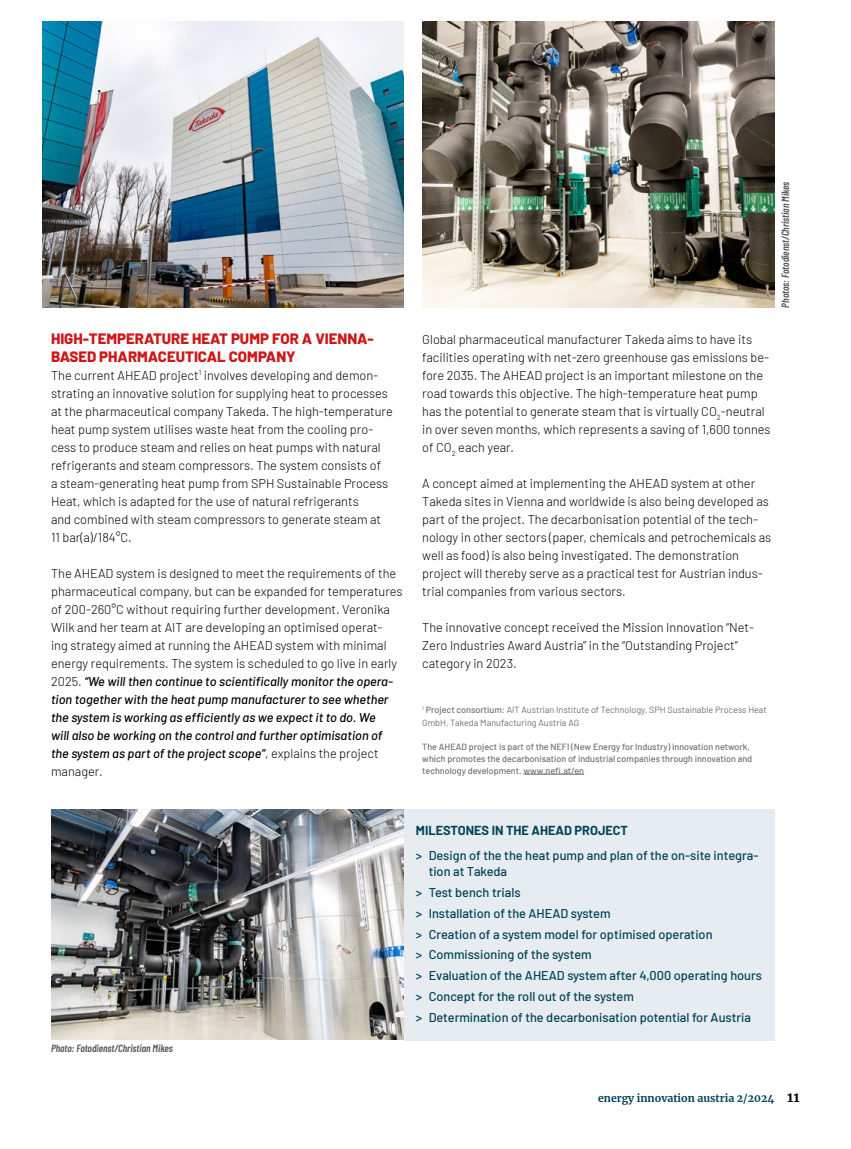
<style>
.page{position:relative;width:851px;height:1149px;background:#fff}
.page>*{position:absolute;margin:0;border:0;box-sizing:border-box;transform-origin:0 0}
.Zwischentitel_ROT{font:800 15px/18px "Barlow";color:#cd1719}
.Fliesstext_schwarz{font:300 12.75px/18px "Barlow";color:#000}
.Aufzählung_blau{font:500 12.75px/16.5px "Barlow";color:#004158}
.Fliesstext_blau{font:700 12.75px "Barlow";color:#004158}
.Bildtext_links{font:italic 600 10.5px "Barlow Condensed";color:#575756}
.t1{font:700 10.5px "Merriweather";color:#004158}
.Fussnote{font:500 9px/12px "Barlow";color:#706f6f}
.Fussnote-2{font:9px/12px "Barlow";color:#706f6f}
.s1{font-weight:500;font-style:italic}
.s2{font-weight:500}
.s3{font-size:13.5px;color:#000}
</style>
<div class="page">
<hr style="left:523px;top:773px;width:61px;height:1px;background:#706f6f">
<div style="left:403px;top:809px;width:371px;height:231px;background:#e7ecf0"></div>
<img style="left:51px;top:809px;width:352px;height:229px">
<img style="left:43px;top:21px;width:360px;height:286px">
<img style="left:422px;top:21px;width:352px;height:286px">
<p class="Zwischentitel_ROT" style="left:51px;top:328px;width:324px">HIGH-TEMPERATURE HEAT PUMP FOR A VIENNA-<br>BASED PHARMACEUTICAL COMPANY</p>
<p class="Fliesstext_schwarz" style="left:51px;top:365px;width:343px">The current AHEAD project<sup>1</sup> involves developing and demon&shy;strating an innovative solution for supplying heat to processes at the pharmaceutical company Takeda. The high-temperature heat pump system utilises waste heat from the cooling pro&shy;cess to produce steam and relies on heat pumps with natural refrigerants and steam compressors. The system consists of<br>a steam-generating heat pump from SPH Sustainable Process Heat, which is adapted for the use of natural refrigerants<br>and combined with steam compressors to generate steam at 11 bar(a)/184°C.</p>
<p class="Fliesstext_schwarz" style="left:51px;top:563px;width:353px">The AHEAD system is designed to meet the requirements of the pharmaceutical company, but can be expanded for temperatures of 200-260°C without requiring further development. Veronika Wilk and her team at AIT are developing an optimised operat-<br>ing strategy aimed at running the AHEAD system with minimal energy requirements. The system is scheduled to go live in early 2025. <span class="s1">“We will then continue to scientifically monitor the opera&shy;tion together with the heat pump manufacturer to see whether the system is working as efficiently as we expect it to do. We<br>will also be working on the control and further optimisation of the system as part of the project scope”</span>, explains the project manager.</p>
<p class="Fliesstext_schwarz" style="left:422px;top:329px;width:349px">Global pharmaceutical manufacturer Takeda aims to have its facilities operating with net-zero greenhouse gas emissions be&shy;fore 2035. The AHEAD project is an important milestone on the road towards this objective. The high-temperature heat pump has the potential to generate steam that is virtually CO<sub>2</sub>-neutral in over seven months, which represents a saving of 1,600 tonnes of CO<sub>2</sub> each year.</p>
<p class="Fliesstext_schwarz" style="left:422px;top:473px;width:350px">A concept aimed at implementing the AHEAD system at other Takeda sites in Vienna and worldwide is also being developed as part of the project. The decarbonisation potential of the tech&shy;nology in other sectors (paper, chemicals and petrochemicals as well as food) is also being investigated. The demonstration project will thereby serve as a practical test for Austrian indus&shy;trial companies from various sectors.</p>
<p class="Fliesstext_schwarz" style="left:422px;top:617px;width:333px">The innovative concept received the Mission Innovation “Net-<br>Zero Industries Award Austria” in the “Outstanding Project” category in 2023.</p>
<p class="Bildtext_links" style="left:777px;top:307px;width:127px;rotate:-90deg">Photos: Fotodienst/Christian Mikes</p>
<p class="Fussnote-2" style="left:422px;top:703px;width:346px"><sup>1</sup> <span class="s2">Project consortium:</span> AIT Austrian Institute of Technology, SPH Sustainable Process Heat<br>GmbH, Takeda Manufacturing Austria AG</p>
<p class="Fussnote" style="left:422px;top:739px;width:331px">The AHEAD project is part of the NEFI (New Energy for Industry) innovation network, which promotes the decarbonisation of industrial companies through innovation and technology development. www.nefi.at/en</p>
<p class="Bildtext_links" style="left:51px;top:1040px;width:123px">Photo: Fotodienst/Christian Mikes</p>
<p class="Fliesstext_blau" style="left:416px;top:820px;width:213px">MILESTONES IN THE AHEAD PROJECT</p>
<p class="Aufzählung_blau" style="left:428px;top:845px;width:331px;text-indent:-13px">&gt; Design of the the heat pump and plan of the on-site integra&shy;tion at Takeda</p>
<p class="Aufzählung_blau" style="left:416px;top:882px;width:106px">&gt; Test bench trials</p>
<p class="Aufzählung_blau" style="left:416px;top:903px;width:196px">&gt; Installation of the AHEAD system</p>
<p class="Aufzählung_blau" style="left:416px;top:924px;width:298px">&gt; Creation of a system model for optimised operation</p>
<p class="Aufzählung_blau" style="left:416px;top:945px;width:177px">&gt; Commissioning of the system</p>
<p class="Aufzählung_blau" style="left:416px;top:965px;width:347px">&gt; Evaluation of the AHEAD system after 4,000 operating hours</p>
<p class="Aufzählung_blau" style="left:416px;top:986px;width:219px">&gt; Concept for the roll out of the system</p>
<p class="Aufzählung_blau" style="left:416px;top:1007px;width:336px">&gt; Determination of the decarbonisation potential for Austria</p>
<p class="t1" style="left:598px;top:1090px;width:203px">energy innovation austria 2/2024 <span class="s3">11</span></p>
</div>
